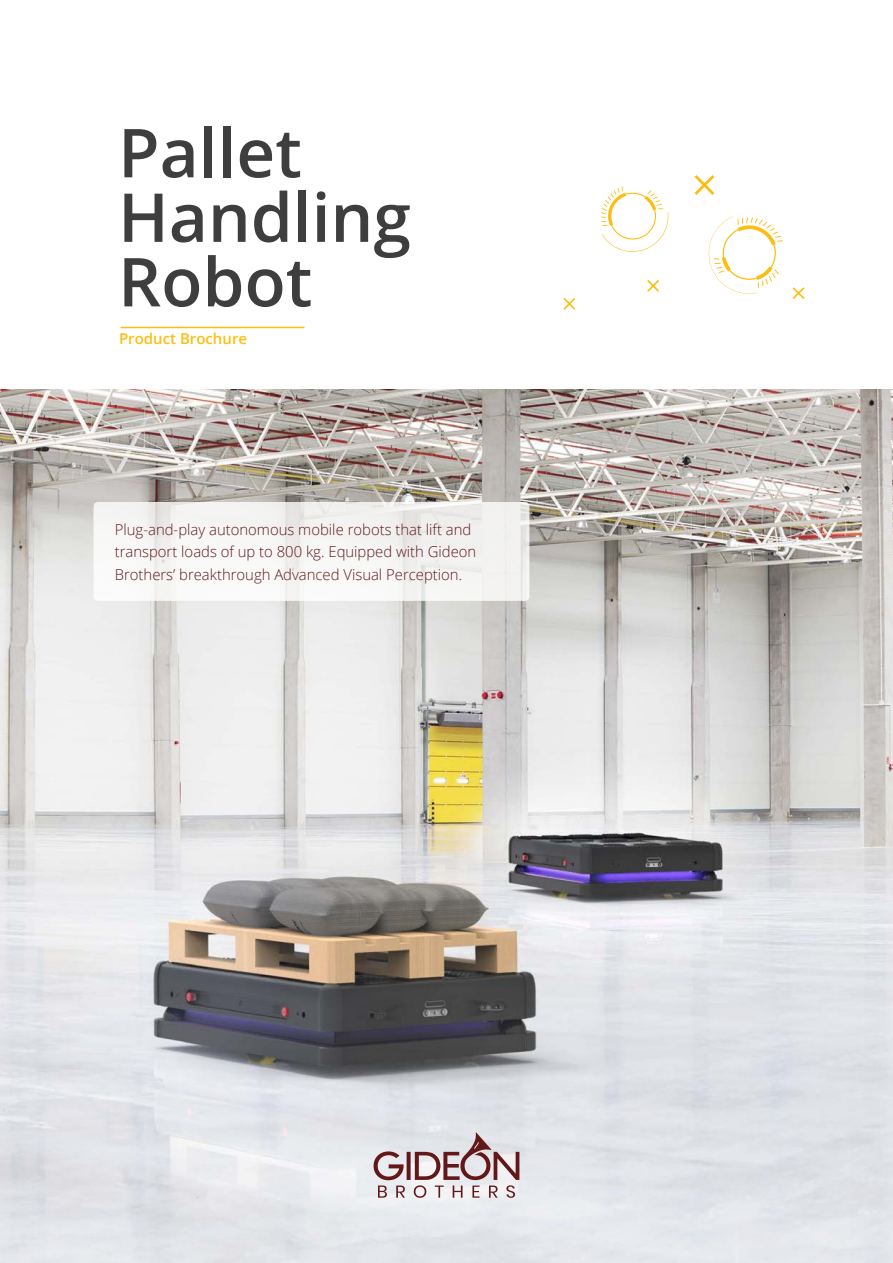
<style>
.page{position:relative;width:893px;height:1263px;background:#fff}
.page>*{position:absolute;margin:0;border:0;box-sizing:border-box;transform-origin:0 0}
.t1{font:600 67.5px/64.5px "Open Sans";color:#3e3e3f}
.t2{font:300 15px/22.5px "Open Sans";color:#621819}
.t3{font:600 15px "Open Sans";color:#fdbe12}
</style>
<div class="page">
<svg style="left:694px;top:175px;width:20px;height:20px"></svg>
<svg style="left:563px;top:298px;width:12px;height:12px"></svg>
<svg style="left:647px;top:280px;width:12px;height:12px"></svg>
<svg style="left:793px;top:287px;width:11px;height:12px"></svg>
<svg style="left:601px;top:186px;width:68px;height:66px"></svg>
<svg style="left:709px;top:216px;width:74px;height:78px"></svg>
<img style="left:0;top:389px;width:893px;height:347px">
<svg style="left:0;top:736px;width:893px;height:527px;background:#cececf"></svg>
<hr style="left:121px;top:327px;width:183px;height:1px;background:#fdbe12">
<div style="left:94px;top:502px;width:435px;height:99px;background:#f5f4f3;border-radius:4px"></div>
<svg style="left:374px;top:1132px;width:145px;height:66px"></svg>
<p class="t1" style="left:118px;top:119px;width:294px">Pallet<br>Handling<br>Robot</p>
<p class="t3" style="left:119px;top:328px;width:130px">Product Brochure</p>
<p class="t2" style="left:115px;top:518px;width:363px">Plug-and-play autonomous mobile robots that lift and transport loads of up to 800 kg. Equipped with Gideon<br>Brothers’ breakthrough Advanced Visual Perception.</p>
</div>
